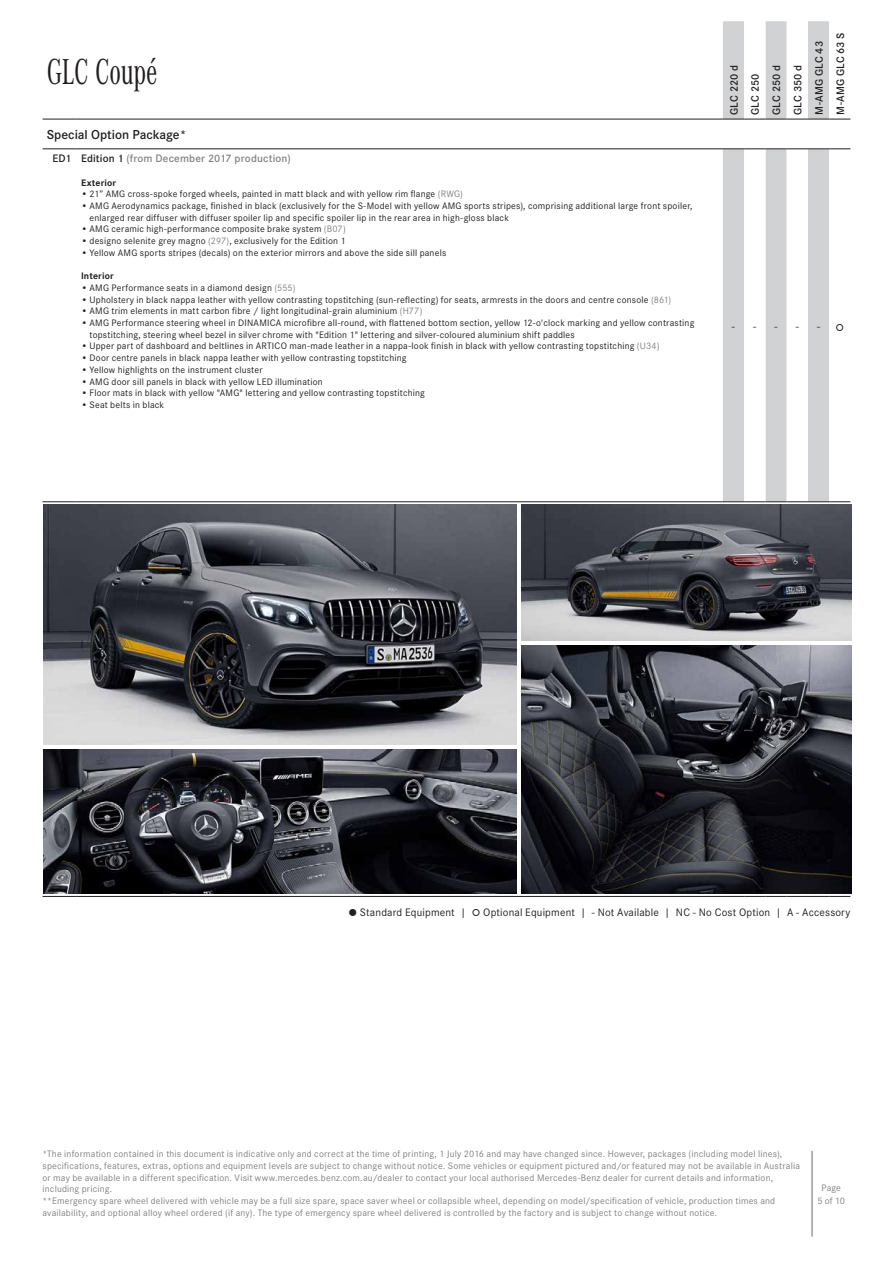
<style>
.page{position:relative;width:893px;height:1263px;background:#fff}
.page>*{position:absolute;margin:0;border:0;box-sizing:border-box;transform-origin:0 0}
.t1{font:37.5px "Corporate A Con";letter-spacing:-.01em;color:#231f20;scale:.8 1}
.Page_Heading_2{font:600 13.5px "Corporate S";color:#231f20}
.t2{font:11.25px "Corporate S";letter-spacing:.015em;color:#231f20}
.Option_Heading{font:600 11.25px "Corporate S";letter-spacing:.005em;color:#231f20}
.Option_Heading-2{font:600 11.25px "Corporate S";letter-spacing:.015em;color:#808285}
.t3{font:9.75px/11.7px "Corporate S";letter-spacing:.02em;color:#231f20}
.t4{font:9.75px/11.7px "Corporate S";letter-spacing:.02em;color:#808285}
.Option_Heading-3{font:700 9.75px "Corporate S";letter-spacing:.015em;color:#231f20}
.s1{color:#231f20}
.s2{color:#808285}
</style>
<div class="page">
<div style="left:723px;top:21px;width:21px;height:480px;background:#d1d2d4"></div>
<svg style="left:744px;top:21px;width:106px;height:480px"></svg>
<hr style="left:47px;top:119px;width:30px;height:1px;background:#231f20">
<hr style="left:77px;top:119px;width:646px;height:1px;background:#231f20">
<hr style="left:47px;top:149px;width:30px;height:1px;background:#231f20">
<hr style="left:77px;top:149px;width:646px;height:1px;background:#231f20">
<hr style="left:47px;top:501px;width:30px;height:1px;background:#231f20">
<hr style="left:77px;top:501px;width:646px;height:1px;background:#231f20">
<hr style="left:47px;top:896px;width:30px;height:1px;background:#231f20">
<hr style="left:77px;top:896px;width:646px;height:1px;background:#231f20">
<svg style="left:723px;top:896px;width:127px;height:1px"></svg>
<svg style="left:723px;top:119px;width:127px;height:31px"></svg>
<svg style="left:723px;top:501px;width:127px;height:1px"></svg>
<img style="left:43px;top:504px;width:473px;height:241px">
<img style="left:521px;top:504px;width:330px;height:136px">
<img style="left:521px;top:646px;width:330px;height:247px">
<img style="left:43px;top:750px;width:473px;height:143px">
<hr style="left:812px;top:1151px;width:1px;height:86px;background:#6c6d70">
<svg style="left:836px;top:323px;width:7px;height:8px"></svg>
<p class="t1" style="left:47px;top:52px;width:140px">GLC Coupé</p>
<p class="Option_Heading" style="left:727px;top:115px;width:51px;rotate:-90deg">GLC 220 d</p>
<p class="Option_Heading" style="left:749px;top:115px;width:42px;rotate:-90deg">GLC 250</p>
<p class="Option_Heading" style="left:770px;top:115px;width:51px;rotate:-90deg">GLC 250 d</p>
<p class="Option_Heading" style="left:791px;top:115px;width:51px;rotate:-90deg">GLC 350 d</p>
<p class="Option_Heading" style="left:812px;top:115px;width:75px;rotate:-90deg">M-AMG GLC 43</p>
<p class="Option_Heading" style="left:834px;top:115px;width:84px;rotate:-90deg">M-AMG GLC 63 S</p>
<p class="Page_Heading_2" style="left:47px;top:127px;width:141px">Special Option Package*</p>
<p class="Option_Heading" style="left:52px;top:152px;width:20px">ED1</p>
<p class="Option_Heading-2" style="left:81px;top:152px;width:211px"><span class="s1">Edition 1</span> (from December 2017 production)</p>
<p class="Option_Heading-3" style="left:81px;top:177px;width:37px">Exterior</p>
<p class="t3" style="left:81px;top:188px;width:383px">• 21” AMG cross-spoke forged wheels, painted in matt black and with yellow rim flange <span class="s2">(RWG)</span></p>
<p class="t3" style="left:90px;top:200px;width:605px;text-indent:-9px">• AMG Aerodynamics package, finished in black (exclusively for the S-Model with yellow AMG sports stripes), comprising additional large front spoiler, enlarged rear diffuser with diffuser spoiler lip and specific spoiler lip in the rear area in high-gloss black</p>
<p class="t3" style="left:81px;top:223px;width:266px">• AMG ceramic high-performance composite brake system <span class="s2">(B07)</span></p>
<p class="t3" style="left:81px;top:235px;width:266px">• designo selenite grey magno <span class="s2">(297)</span>, exclusively for the Edition 1</p>
<p class="t3" style="left:81px;top:247px;width:367px">• Yellow AMG sports stripes (decals) on the exterior mirrors and above the side sill panels</p>
<p class="Option_Heading-3" style="left:81px;top:270px;width:34px">Interior</p>
<p class="t3" style="left:81px;top:282px;width:216px">• AMG Performance seats in a diamond design <span class="s2">(555)</span></p>
<p class="t3" style="left:81px;top:294px;width:592px">• Upholstery in black nappa leather with yellow contrasting topstitching (sun-reflecting) for seats, armrests in the doors and centre console <span class="s2">(861)</span></p>
<p class="t3" style="left:81px;top:305px;width:343px">• AMG trim elements in matt carbon fibre / light longitudinal-grain aluminium <span class="s2">(H77)</span></p>
<p class="t3" style="left:90px;top:317px;width:606px;text-indent:-9px">• AMG Performance steering wheel in DINAMICA microfibre all-round, with flattened bottom section, yellow 12-o'clock marking and yellow contrasting topstitching, steering wheel bezel in silver chrome with "Edition 1" lettering and silver-coloured aluminium shift paddles</p>
<p class="t3" style="left:81px;top:340px;width:580px">• Upper part of dashboard and beltlines in ARTICO man-made leather in a nappa-look finish in black with yellow contrasting topstitching <span class="s2">(U34)</span></p>
<p class="t3" style="left:81px;top:352px;width:327px">• Door centre panels in black nappa leather with yellow contrasting topstitching</p>
<p class="t3" style="left:81px;top:364px;width:183px">• Yellow highlights on the instrument cluster</p>
<p class="t3" style="left:81px;top:376px;width:243px">• AMG door sill panels in black with yellow LED illumination</p>
<p class="t3" style="left:81px;top:387px;width:345px">• Floor mats in black with yellow "AMG" lettering and yellow contrasting topstitching</p>
<p class="t3" style="left:81px;top:399px;width:85px">• Seat belts in black</p>
<p class="t2" style="left:732px;top:319px;width:5px">-</p>
<p class="t2" style="left:753px;top:319px;width:5px">-</p>
<p class="t2" style="left:774px;top:319px;width:5px">-</p>
<p class="t2" style="left:796px;top:319px;width:5px">-</p>
<p class="t2" style="left:817px;top:319px;width:5px">-</p>
<p class="t2" style="left:360px;top:905px;width:108px">Standard Equipment |</p>
<p class="t2" style="left:483px;top:905px;width:369px">Optional Equipment | - Not Available | NC - No Cost Option | A - Accessory</p>
<p class="t4" style="left:43px;top:1148px;width:759px">*The information contained in this document is indicative only and correct at the time of printing, 1 July 2016 and may have changed since. However, packages (including model lines), specifications, features, extras, options and equipment levels are subject to change without notice. Some vehicles or equipment pictured and/or featured may not be available in Australia or may be available in a different specification. Visit www.mercedes.benz.com.au/dealer to contact your local authorised Mercedes-Benz dealer for current details and information, including pricing.<br>**Emergency spare wheel delivered with vehicle may be a full size spare, space saver wheel or collapsible wheel, depending on model/specification of vehicle, production times and availability, and optional alloy wheel ordered (if any). The type of emergency spare wheel delivered is controlled by the factory and is subject to change without notice.</p>
<p class="t4" style="left:817px;top:1181px;width:29px;line-height:12.8px;text-align:center">Page<br>5 of 10</p>
</div>
